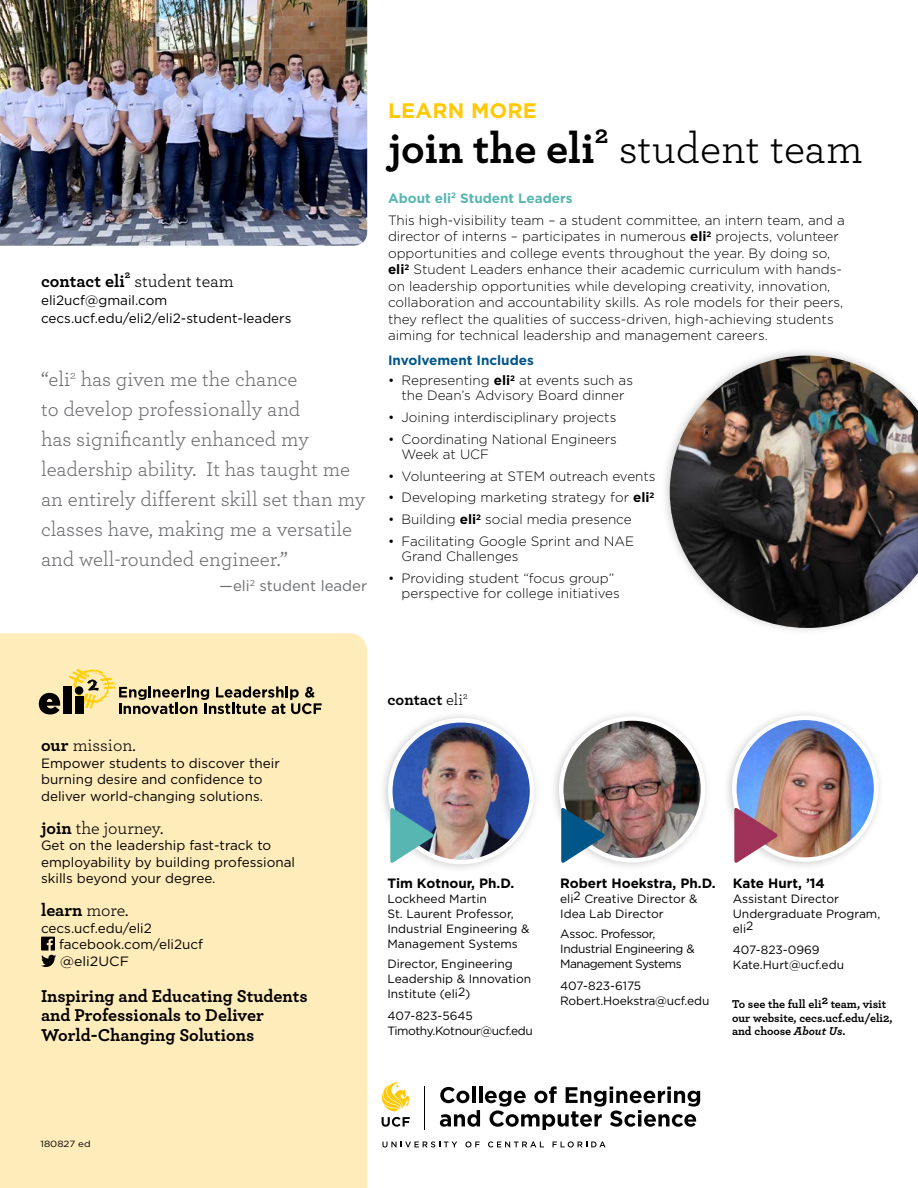
<style>
.page{position:relative;width:918px;height:1188px;background:#fff}
.page>*{position:absolute;margin:0;border:0;box-sizing:border-box;transform-origin:0 0}
.t1{font:44.25px "Archer";color:#000}
.t2{font:21px/30px "Archer";color:#6d6e71}
.t3{font:700 21px "Gotham";letter-spacing:.01em;color:#ffc907}
.t4{font:700 18px/19.5px "Archer";color:#000}
.t5{font:18px "Archer";color:#000}
.t6{font:700 16.5px "Archer";color:#000}
.t7{font:15px "Gotham";color:#6d6e71}
.t8{font:300 13.5px/16.5px "Gotham";color:#000}
.t9{font:13.5px/16.5px "Gotham";color:#000}
.t10{font:700 13.5px "Gotham";color:#000}
.t11{font:700 13.5px "Gotham";color:#005589}
.t12{font:12px/15px "Gotham";color:#000}
.t13{font:12px/15px "Gotham";letter-spacing:-.035em;color:#000}
.t14{font:700 12px/13.5px "Archer";color:#000}
.t15{font:700 10.5px "Archer";color:#000}
.t16{font:9px "Gotham";color:#000;scale:1.1 1}
.s1{font-weight:700}
.s2{font-weight:700;color:#57b6b2}
.s3{font-weight:400}
.s4{font-style:italic}
</style>
<div class="page">
<div style="left:0;top:633px;width:367px;height:555px;background:#ffecbb"></div>
<svg style="left:39px;top:693px;width:21px;height:21px"></svg>
<div style="left:63px;top:686px;width:9px;height:28px;background:#000"></div>
<svg style="left:69px;top:669px;width:253px;height:45px;background:#ccbb8f"></svg>
<hr style="left:425px;top:1086px;width:1px;height:44px;background:#010101">
<svg style="left:382px;top:1141px;width:75px;height:6px"></svg>
<svg style="left:465px;top:1141px;width:15px;height:6px"></svg>
<svg style="left:488px;top:1141px;width:56px;height:6px"></svg>
<svg style="left:553px;top:1141px;width:53px;height:6px"></svg>
<svg style="left:382px;top:1117px;width:28px;height:10px"></svg>
<svg style="left:382px;top:1082px;width:27px;height:29px"></svg>
<svg style="left:440px;top:1086px;width:260px;height:44px"></svg>
<div style="left:377px;top:710px;width:164px;height:164px;background:#000;opacity:.2"></div>
<img style="left:390px;top:720px;width:142px;height:142px;border-radius:71px">
<div style="left:388px;top:718px;width:146px;height:146px;border:4px solid #fff;border-radius:50%"></div>
<div style="left:548px;top:708px;width:164px;height:164px;background:#000;opacity:.2"></div>
<img style="left:561px;top:718px;width:142px;height:142px;border-radius:71px">
<div style="left:559px;top:716px;width:146px;height:146px;border:4px solid #fff;border-radius:50%"></div>
<div style="left:721px;top:708px;width:164px;height:163px;background:#000;opacity:.2"></div>
<img style="left:734px;top:718px;width:141px;height:142px">
<div style="left:732px;top:716px;width:146px;height:146px;border:4px solid #fff;border-radius:50%"></div>
<svg style="left:390px;top:806px;width:45px;height:58px;background:#6fa8bc"></svg>
<svg style="left:561px;top:806px;width:45px;height:58px"></svg>
<svg style="left:734px;top:806px;width:45px;height:58px"></svg>
<svg style="left:41px;top:937px;width:15px;height:30px"></svg>
<img style="left:0;top:0;width:367px;height:246px">
<div style="left:659px;top:346px;width:259px;height:290px;background:#000;opacity:.2"></div>
<img style="left:670px;top:356px;width:248px;height:272px">
<h3 class="t4" style="left:41px;top:271px;width:85px">contact eli</h3>
<p class="t15" style="left:125px;top:268px;width:7px">2</p>
<h3 class="t5" style="left:134px;top:270px;width:101px">student team</h3>
<p class="t9" style="left:41px;top:291px;width:252px;line-height:18px">eli2ucf@gmail.com cecs.ucf.edu/eli2/eli2-student-leaders</p>
<h2 class="t2" style="left:41px;top:364px;width:326px">“eli<sup>2</sup> has given me the chance<br>to develop professionally and<br>has significantly enhanced my leadership ability. It has taught me an entirely different skill set than my classes have, making me a versatile and well-rounded engineer.”</h2>
<p class="t7" style="left:220px;top:577px;width:149px">—eli<sup>2</sup> student leader</p>
<h2 class="t3" style="left:388px;top:98px;width:150px">LEARN MORE</h2>
<h1 class="t1" style="left:388px;top:120px;width:476px"><span class="s1">join the eli</span><sup>2</sup> student team</h1>
<p class="t8" style="left:388px;top:187px;width:458px;line-height:21.9px"><span class="s2">About eli</span><sup>2</sup> <span class="s2">Student Leaders<br></span>This high-visibility team – a student committee, an intern team, and a</p>
<p class="t8" style="left:388px;top:228px;width:457px">director of interns – participates in numerous <span class="s1">eli</span><sup>2</sup> projects, volunteer opportunities and college events throughout the year. By doing so, <span class="s1">eli</span><sup>2</sup> Student Leaders enhance their academic curriculum with hands&shy;on leadership opportunities while developing creativity, innovation, collaboration and accountability skills. As role models for their peers, they reflect the qualities of success-driven, high-achieving students aiming for technical leadership and management careers.</p>
<p class="t11" style="left:388px;top:352px;width:147px">Involvement Includes</p>
<p class="t8" style="left:388px;top:373px;width:247px;line-height:15px;text-align:center">• Representing <span class="s1">eli</span><sup>2</sup> at events such as the Dean’s Advisory Board dinner</p>
<p class="t8" style="left:388px;top:409px;width:230px">• Joining interdisciplinary projects</p>
<p class="t8" style="left:402px;top:431px;width:217px;line-height:15px;text-indent:-14px">• Coordinating National Engineers<br>Week at UCF</p>
<p class="t8" style="left:388px;top:467px;width:269px">• Volunteering at STEM outreach events</p>
<p class="t8" style="left:388px;top:489px;width:268px">• Developing marketing strategy for <span class="s1">eli</span><sup>2</sup></p>
<p class="t8" style="left:388px;top:511px;width:245px">• Building <span class="s1">eli</span><sup>2</sup> social media presence</p>
<p class="t8" style="left:402px;top:533px;width:234px;line-height:15px;text-indent:-14px">• Facilitating Google Sprint and NAE<br>Grand Challenges</p>
<p class="t8" style="left:402px;top:570px;width:220px;line-height:15px;text-indent:-14px">• Providing student “focus group” perspective for college initiatives</p>
<h3 class="t5" style="left:41px;top:734px;width:96px"><span class="s1">our</span> mission.</h3>
<p class="t9" style="left:41px;top:754px;width:240px">Empower students to discover their burning desire and confidence to deliver world-changing solutions.</p>
<h3 class="t5" style="left:41px;top:816px;width:124px"><span class="s1">join</span> the journey.</h3>
<p class="t9" style="left:41px;top:837px;width:256px">Get on the leadership fast-track to employability by building professional skills beyond your degree.</p>
<h3 class="t4" style="left:41px;top:900px;width:89px">learn <span class="s3">more.</span></h3>
<p class="t9" style="left:59px;top:919px;width:146px;text-indent:-18px">cecs.ucf.edu/eli2 facebook.com/eli2ucf @eli2UCF</p>
<h3 class="t4" style="left:41px;top:985px;width:268px">Inspiring and Educating Students and Professionals to Deliver<br>World-Changing Solutions</h3>
<p class="t6" style="left:387px;top:689px;width:82px">contact <span class="s3">eli</span><sup>2</sup></p>
<p class="t10" style="left:387px;top:875px;width:128px">Tim Kotnour, Ph.D.</p>
<p class="t12" style="left:387px;top:891px;width:144px">Lockheed Martin<br>St. Laurent Professor,<br>Industrial Engineering &amp;<br>Management Systems</p>
<p class="t12" style="left:387px;top:956px;width:145px">Director, Engineering<br>Leadership &amp; Innovation<br>Institute (eli2)</p>
<p class="t13" style="left:387px;top:1008px;width:147px">407-823-5645<br>Timothy.Kotnour@ucf.edu</p>
<p class="t10" style="left:560px;top:875px;width:157px">Robert Hoekstra, Ph.D.</p>
<p class="t12" style="left:560px;top:891px;width:139px">eli2 Creative Director &amp;<br>Idea Lab Director</p>
<p class="t13" style="left:560px;top:926px;width:136px">Assoc. Professor,<br>Industrial Engineering &amp;<br>Management Systems</p>
<p class="t12" style="left:560px;top:978px;width:151px">407-823-6175<br>Robert.Hoekstra@ucf.edu</p>
<p class="t10" style="left:733px;top:875px;width:94px">Kate Hurt, ’14</p>
<p class="t12" style="left:733px;top:891px;width:149px">Assistant Director<br>Undergraduate Program, eli2</p>
<p class="t12" style="left:733px;top:942px;width:113px">407-823-0969<br>Kate.Hurt@ucf.edu</p>
<p class="t14" style="left:732px;top:997px;width:162px">To see the full eli2 team, visit our website, cecs.ucf.edu/eli2, and choose <span class="s4">About Us</span>.</p>
<p class="t16" style="left:40px;top:1139px;width:47px">180827 ed</p>
</div>
